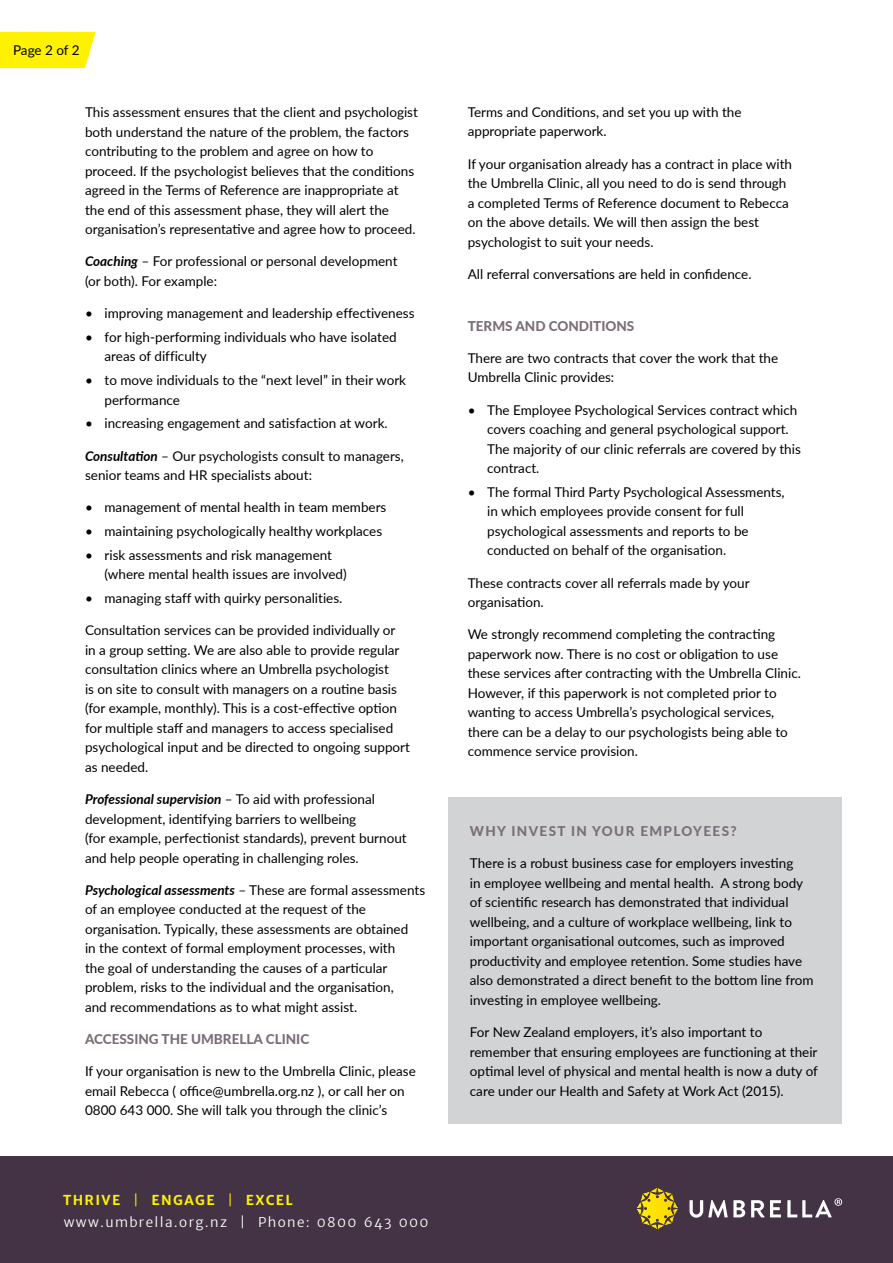
<style>
.page{position:relative;width:893px;height:1263px;background:#fff}
.page>*{position:absolute;margin:0;border:0;box-sizing:border-box;transform-origin:0 0}
.t1{font:13.5px/19.5px "Lato";color:#000}
.t2{font:800 13.5px "Lato";color:#7b6d79}
.t3{font:300 13.5px "Merriweather Sans";letter-spacing:.1em;color:#fff}
.t4{font:800 13.5px "Lato";letter-spacing:.1em;color:#7b6d79}
.t5{font:700 13.5px "Merriweather Sans";letter-spacing:.1em;color:#fff200}
.s1{font-weight:700;font-style:italic}
.s2{font-weight:300}
</style>
<div class="page">
<div style="left:0;top:1157px;width:893px;height:106px;background:#433344"></div>
<svg style="left:637px;top:1188px;width:41px;height:41px"></svg>
<svg style="left:689px;top:1200px;width:56px;height:18px"></svg>
<svg style="left:751px;top:1200px;width:30px;height:17px"></svg>
<svg style="left:787px;top:1198px;width:55px;height:19px"></svg>
<div style="left:0;top:32px;width:96px;height:36px;background:#fff200"></div>
<div style="left:449px;top:797px;width:393px;height:326px;background:#d1d3d4"></div>
<p class="t1" style="left:13px;top:40px;width:68px">Page 2 of 2</p>
<p class="t1" style="left:85px;top:104px;width:334px">This assessment ensures that the client and psychologist both understand the nature of the problem, the factors contributing to the problem and agree on how to proceed. If the psychologist believes that the conditions agreed in the Terms of Reference are inappropriate at the end of this assessment phase, they will alert the organisation’s representative and agree how to proceed.</p>
<p class="t1" style="left:85px;top:251px;width:314px"><span class="s1">Coaching</span> – For professional or personal development (or both). For example:</p>
<p class="t1" style="left:85px;top:303px;width:331px">• improving management and leadership effectiveness</p>
<p class="t1" style="left:105px;top:327px;width:294px;text-indent:-19px">• for high-performing individuals who have isolated areas of difficulty</p>
<p class="t1" style="left:105px;top:370px;width:303px;text-indent:-19px">• to move individuals to the “next level” in their work performance</p>
<p class="t1" style="left:85px;top:415px;width:304px">• increasing engagement and satisfaction at work.</p>
<p class="t1" style="left:85px;top:445px;width:320px"><span class="s1">Consultation</span> – Our psychologists consult to managers, senior teams and HR specialists about:</p>
<p class="t1" style="left:85px;top:497px;width:303px">• management of mental health in team members</p>
<p class="t1" style="left:85px;top:523px;width:299px">• maintaining psychologically healthy workplaces</p>
<p class="t1" style="left:105px;top:546px;width:244px;text-indent:-19px">• risk assessments and risk management (where mental health issues are involved)</p>
<p class="t1" style="left:85px;top:590px;width:259px">• managing staff with quirky personalities.</p>
<p class="t1" style="left:85px;top:620px;width:326px">Consultation services can be provided individually or<br>in a group setting. We are also able to provide regular consultation clinics where an Umbrella psychologist<br>is on site to consult with managers on a routine basis (for example, monthly). This is a cost-effective option for multiple staff and managers to access specialised psychological input and be directed to ongoing support as needed.</p>
<p class="t1" style="left:85px;top:791px;width:323px"><span class="s1">Professional supervision</span> – To aid with professional development, identifying barriers to wellbeing<br>(for example, perfectionist standards), prevent burnout and help people operating in challenging roles.</p>
<p class="t1" style="left:85px;top:881px;width:342px"><span class="s1">Psychological assessments</span> – These are formal assessments of an employee conducted at the request of the organisation. Typically, these assessments are obtained<br>in the context of formal employment processes, with<br>the goal of understanding the causes of a particular problem, risks to the individual and the organisation,<br>and recommendations as to what might assist.</p>
<p class="t2" style="left:85px;top:1031px;width:226px">ACCESSING THE UMBRELLA CLINIC</p>
<p class="t1" style="left:85px;top:1061px;width:332px">If your organisation is new to the Umbrella Clinic, please email Rebecca ( office@umbrella.org.nz ), or call her on<br>0800 643 000. She will talk you through the clinic’s</p>
<p class="t5" style="left:63px;top:1192px;width:231px">THRIVE <span class="s2">|</span> ENGAGE <span class="s2">|</span> EXCEL</p>
<p class="t3" style="left:64px;top:1216px;width:366px">www.umbrella.org.nz | Phone: 0800 643 000</p>
<p class="t1" style="left:468px;top:102px;width:275px">Terms and Conditions, and set you up with the appropriate paperwork.</p>
<p class="t1" style="left:468px;top:153px;width:326px">If your organisation already has a contract in place with the Umbrella Clinic, all you need to do is send through a completed Terms of Reference document to Rebecca on the above details. We will then assign the best psychologist to suit your needs.</p>
<p class="t1" style="left:468px;top:264px;width:285px">All referral conversations are held in confidence.</p>
<p class="t2" style="left:468px;top:318px;width:168px">TERMS AND CONDITIONS</p>
<p class="t1" style="left:468px;top:348px;width:312px">There are two contracts that cover the work that the<br>Umbrella Clinic provides:</p>
<p class="t1" style="left:487px;top:399px;width:315px;text-indent:-19px">• The Employee Psychological Services contract which covers coaching and general psychological support.<br>The majority of our clinic referrals are covered by this contract.</p>
<p class="t1" style="left:487px;top:483px;width:299px;text-indent:-19px">• The formal Third Party Psychological Assessments, in which employees provide consent for full psychological assessments and reports to be conducted on behalf of the organisation.</p>
<p class="t1" style="left:468px;top:572px;width:283px">These contracts cover all referrals made by your organisation.</p>
<p class="t1" style="left:468px;top:624px;width:335px">We strongly recommend completing the contracting paperwork now. There is no cost or obligation to use these services after contracting with the Umbrella Clinic.<br>However, if this paperwork is not completed prior to wanting to access Umbrella’s psychological services, there can be a delay to our psychologists being able to commence service provision.</p>
<p class="t4" style="left:470px;top:823px;width:268px">WHY INVEST IN YOUR EMPLOYEES?</p>
<p class="t1" style="left:470px;top:853px;width:345px">There is a robust business case for employers investing<br>in employee wellbeing and mental health. A strong body of scientific research has demonstrated that individual wellbeing, and a culture of workplace wellbeing, link to important organisational outcomes, such as improved productivity and employee retention. Some studies have also demonstrated a direct benefit to the bottom line from investing in employee wellbeing.</p>
<p class="t1" style="left:470px;top:1022px;width:350px">For New Zealand employers, it’s also important to remember that ensuring employees are functioning at their optimal level of physical and mental health is now a duty of care under our Health and Safety at Work Act (2015).</p>
</div>
